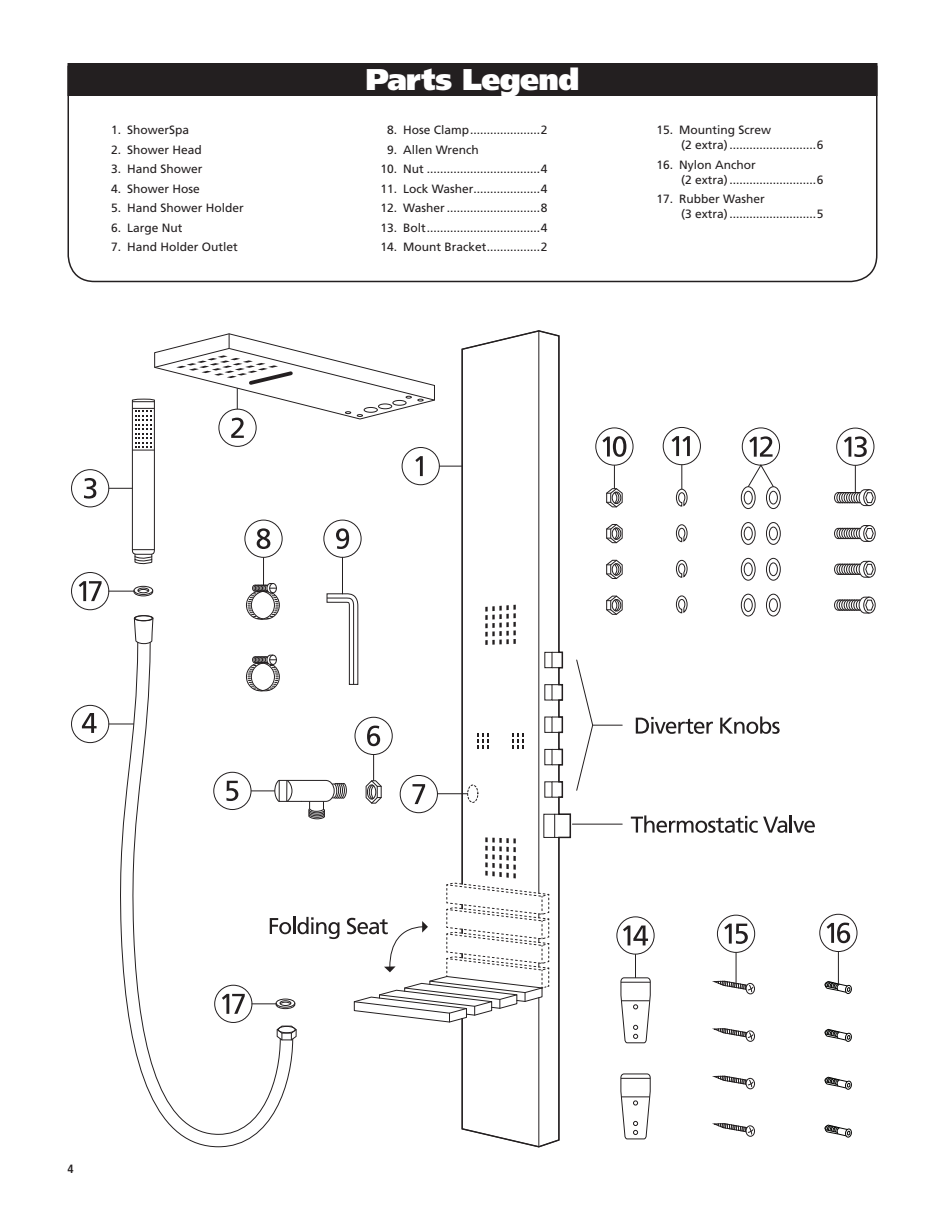
<style>
.page{position:relative;width:945px;height:1215px;background:#fff}
.page>*{position:absolute;margin:0;border:0;box-sizing:border-box;transform-origin:0 0}
.Header_Bar{font:900 30px "Frutiger LT Std";letter-spacing:-.02em;color:#fff}
.Parts_List{font:12px/15px "Frutiger LT Std";color:#231f20}
.t1{font:700 condensed 12px "Frutiger LT Std";color:#231f20}
</style>
<div class="page">
<svg style="left:67px;top:65px;width:811px;height:218px"></svg>
<div style="left:68px;top:63px;width:810px;height:33px;background:#231f20"></div>
<div style="left:552px;top:717px;width:11px;height:16px;border:1px solid #231f20"></div>
<div style="left:552px;top:749px;width:11px;height:16px;border:1px solid #231f20"></div>
<div style="left:552px;top:781px;width:11px;height:17px;border:1px solid #231f20"></div>
<div style="left:552px;top:684px;width:11px;height:17px;border:1px solid #231f20"></div>
<div style="left:552px;top:652px;width:11px;height:16px;border:1px solid #231f20"></div>
<div style="left:554px;top:814px;width:17px;height:24px;border:1px solid #231f20"></div>
<svg style="left:461px;top:330px;width:99px;height:506px"></svg>
<svg style="left:558px;top:668px;width:1px;height:17px"></svg>
<svg style="left:558px;top:700px;width:1px;height:17px"></svg>
<svg style="left:558px;top:732px;width:1px;height:17px"></svg>
<svg style="left:558px;top:765px;width:1px;height:17px"></svg>
<svg style="left:558px;top:797px;width:1px;height:17px"></svg>
<div style="left:467px;top:785px;width:11px;height:18px;border:1px dashed #231f20;border-radius:50%"></div>
<svg style="left:606px;top:595px;width:17px;height:20px"></svg>
<svg style="left:606px;top:559px;width:17px;height:20px"></svg>
<svg style="left:606px;top:524px;width:17px;height:20px"></svg>
<div style="left:766px;top:486px;width:15px;height:23px;border:1px solid #231f20;border-radius:50%"></div>
<div style="left:769px;top:491px;width:9px;height:13px;border:1px solid #231f20;border-radius:50%"></div>
<div style="left:741px;top:486px;width:15px;height:23px;border:1px solid #231f20;border-radius:50%"></div>
<div style="left:744px;top:491px;width:9px;height:13px;border:1px solid #231f20;border-radius:50%"></div>
<div style="left:766px;top:594px;width:15px;height:22px;border:1px solid #231f20;border-radius:50%"></div>
<div style="left:769px;top:598px;width:9px;height:14px;border:1px solid #231f20;border-radius:50%"></div>
<div style="left:741px;top:594px;width:15px;height:22px;border:1px solid #231f20;border-radius:50%"></div>
<div style="left:744px;top:598px;width:9px;height:14px;border:1px solid #231f20;border-radius:50%"></div>
<div style="left:766px;top:558px;width:15px;height:23px;border:1px solid #231f20;border-radius:50%"></div>
<div style="left:769px;top:562px;width:9px;height:14px;border:1px solid #231f20;border-radius:50%"></div>
<div style="left:741px;top:558px;width:15px;height:23px;border:1px solid #231f20;border-radius:50%"></div>
<div style="left:744px;top:562px;width:9px;height:14px;border:1px solid #231f20;border-radius:50%"></div>
<div style="left:766px;top:522px;width:15px;height:23px;border:1px solid #231f20;border-radius:50%"></div>
<div style="left:769px;top:527px;width:9px;height:13px;border:1px solid #231f20;border-radius:50%"></div>
<div style="left:741px;top:522px;width:15px;height:23px;border:1px solid #231f20;border-radius:50%"></div>
<div style="left:744px;top:527px;width:9px;height:13px;border:1px solid #231f20;border-radius:50%"></div>
<div style="left:863px;top:489px;width:13px;height:17px;border:1px solid #231f20;border-radius:50%"></div>
<div style="left:863px;top:525px;width:13px;height:17px;border:1px solid #231f20;border-radius:50%"></div>
<svg style="left:834px;top:525px;width:40px;height:17px"></svg>
<div style="left:863px;top:561px;width:13px;height:17px;border:1px solid #231f20;border-radius:50%"></div>
<svg style="left:834px;top:560px;width:40px;height:18px"></svg>
<div style="left:863px;top:597px;width:13px;height:17px;border:1px solid #231f20;border-radius:50%"></div>
<svg style="left:834px;top:596px;width:40px;height:18px"></svg>
<svg style="left:675px;top:524px;width:13px;height:19px"></svg>
<svg style="left:675px;top:559px;width:13px;height:19px"></svg>
<svg style="left:675px;top:595px;width:13px;height:19px"></svg>
<svg style="left:294px;top:1027px;width:3px;height:12px"></svg>
<div style="left:278px;top:1026px;width:18px;height:7px;border:1px solid #231f20;border-radius:50%"></div>
<svg style="left:118px;top:723px;width:176px;height:425px"></svg>
<svg style="left:131px;top:692px;width:150px;height:443px"></svg>
<div style="left:276px;top:999px;width:19px;height:9px;border:1px solid #231f20;border-radius:50%"></div>
<div style="left:280px;top:1000px;width:11px;height:6px;border:1px solid #231f20;border-radius:50%"></div>
<svg style="left:620px;top:1073px;width:31px;height:67px"></svg>
<div style="left:745px;top:983px;width:10px;height:12px;border:1px solid #231f20;border-radius:50%"></div>
<svg style="left:713px;top:980px;width:41px;height:13px"></svg>
<div style="left:745px;top:1030px;width:10px;height:12px;border:1px solid #231f20;border-radius:50%"></div>
<svg style="left:713px;top:1028px;width:41px;height:12px"></svg>
<div style="left:745px;top:1078px;width:10px;height:11px;border:1px solid #231f20;border-radius:50%"></div>
<svg style="left:713px;top:1075px;width:41px;height:13px"></svg>
<div style="left:745px;top:1125px;width:10px;height:12px;border:1px solid #231f20;border-radius:50%"></div>
<svg style="left:713px;top:1123px;width:41px;height:12px"></svg>
<svg style="left:824px;top:980px;width:28px;height:14px"></svg>
<svg style="left:824px;top:1028px;width:28px;height:14px"></svg>
<svg style="left:824px;top:1076px;width:28px;height:14px"></svg>
<svg style="left:824px;top:1124px;width:28px;height:14px"></svg>
<svg style="left:623px;top:926px;width:25px;height:19px"></svg>
<div style="left:616px;top:916px;width:39px;height:39px;border:1px solid #231f20;border-radius:50%"></div>
<svg style="left:827px;top:923px;width:23px;height:20px"></svg>
<div style="left:819px;top:914px;width:38px;height:38px;border:1px solid #231f20;border-radius:50%"></div>
<div style="left:663px;top:427px;width:38px;height:38px;border:1px solid #231f20;border-radius:50%"></div>
<svg style="left:672px;top:436px;width:18px;height:20px"></svg>
<div style="left:742px;top:428px;width:38px;height:38px;border:1px solid #231f20;border-radius:50%"></div>
<svg style="left:749px;top:436px;width:24px;height:21px"></svg>
<div style="left:836px;top:428px;width:38px;height:38px;border:1px solid #231f20;border-radius:50%"></div>
<svg style="left:844px;top:436px;width:23px;height:21px"></svg>
<div style="left:717px;top:915px;width:38px;height:38px;border:1px solid #231f20;border-radius:50%"></div>
<svg style="left:724px;top:924px;width:24px;height:20px"></svg>
<svg style="left:602px;top:436px;width:24px;height:21px"></svg>
<div style="left:595px;top:428px;width:38px;height:38px;border:1px solid #231f20;border-radius:50%"></div>
<svg style="left:413px;top:784px;width:12px;height:20px"></svg>
<div style="left:400px;top:775px;width:38px;height:38px;border:1px solid #231f20;border-radius:50%"></div>
<svg style="left:367px;top:726px;width:13px;height:20px"></svg>
<div style="left:355px;top:717px;width:38px;height:38px;border:1px solid #231f20;border-radius:50%"></div>
<svg style="left:226px;top:781px;width:12px;height:20px"></svg>
<div style="left:213px;top:772px;width:38px;height:38px;border:1px solid #231f20;border-radius:50%"></div>
<svg style="left:84px;top:478px;width:12px;height:21px"></svg>
<div style="left:71px;top:469px;width:38px;height:38px;border:1px solid #231f20;border-radius:50%"></div>
<svg style="left:82px;top:713px;width:15px;height:20px"></svg>
<div style="left:71px;top:705px;width:38px;height:38px;border:1px solid #231f20;border-radius:50%"></div>
<svg style="left:576px;top:659px;width:46px;height:132px"></svg>
<hr style="left:572px;top:824px;width:50px;height:1px;background:#231f20">
<div style="left:71px;top:572px;width:38px;height:38px;border:1px solid #231f20;border-radius:50%"></div>
<svg style="left:79px;top:581px;width:23px;height:20px"></svg>
<div style="left:214px;top:985px;width:38px;height:38px;border:1px solid #231f20;border-radius:50%"></div>
<svg style="left:222px;top:994px;width:23px;height:20px"></svg>
<svg style="left:252px;top:1001px;width:44px;height:9px"></svg>
<svg style="left:251px;top:779px;width:96px;height:41px"></svg>
<svg style="left:365px;top:755px;width:17px;height:49px"></svg>
<hr style="left:437px;top:793px;width:31px;height:1px;background:#231f20">
<svg style="left:109px;top:333px;width:353px;height:359px"></svg>
<svg style="left:109px;top:724px;width:25px;height:1px"></svg>
<svg style="left:606px;top:465px;width:17px;height:43px"></svg>
<svg style="left:675px;top:465px;width:13px;height:42px"></svg>
<svg style="left:747px;top:464px;width:27px;height:24px"></svg>
<svg style="left:834px;top:465px;width:40px;height:42px"></svg>
<hr style="left:838px;top:952px;width:1px;height:32px;background:#231f20">
<hr style="left:736px;top:952px;width:1px;height:31px;background:#231f20">
<svg style="left:620px;top:954px;width:31px;height:90px"></svg>
<svg style="left:636px;top:717px;width:77px;height:17px"></svg>
<svg style="left:720px;top:716px;width:60px;height:18px"></svg>
<svg style="left:631px;top:815px;width:184px;height:18px"></svg>
<svg style="left:270px;top:917px;width:69px;height:22px"></svg>
<svg style="left:347px;top:836px;width:213px;height:312px"></svg>
<p class="Parts_List" style="left:111px;top:123px;width:80px">1. ShowerSpa</p>
<p class="Parts_List" style="left:111px;top:142px;width:92px">2. Shower Head</p>
<p class="Parts_List" style="left:111px;top:162px;width:93px">3. Hand Shower</p>
<p class="Parts_List" style="left:111px;top:181px;width:90px">4. Shower Hose</p>
<p class="Parts_List" style="left:111px;top:201px;width:134px">5. Hand Shower Holder</p>
<p class="Parts_List" style="left:111px;top:220px;width:73px">6. Large Nut</p>
<p class="Parts_List" style="left:111px;top:240px;width:128px">7. Hand Holder Outlet</p>
<p class="Header_Bar" style="left:365px;top:61px;width:216px">Parts Legend</p>
<p class="Parts_List" style="left:387px;top:123px;width:162px">8. Hose Clamp.....................2</p>
<p class="Parts_List" style="left:387px;top:142px;width:93px">9. Allen Wrench</p>
<p class="Parts_List" style="left:380px;top:162px;width:169px">10. Nut ..................................4</p>
<p class="Parts_List" style="left:380px;top:181px;width:169px">11. Lock Washer....................4</p>
<p class="Parts_List" style="left:380px;top:201px;width:169px">12. Washer ............................8</p>
<p class="Parts_List" style="left:380px;top:220px;width:169px">13. Bolt..................................4</p>
<p class="Parts_List" style="left:380px;top:240px;width:169px">14. Mount Bracket................2</p>
<p class="Parts_List" style="left:681px;top:123px;width:144px;text-indent:-25px">15. Mounting Screw<br>(2 extra)..........................6</p>
<p class="Parts_List" style="left:681px;top:157px;width:144px;text-indent:-25px">16. Nylon Anchor<br>(2 extra)..........................6</p>
<p class="Parts_List" style="left:681px;top:192px;width:144px;text-indent:-25px">17. Rubber Washer<br>(3 extra)..........................5</p>
<p class="t1" style="left:68px;top:1162px;width:8px">4</p>
</div>
